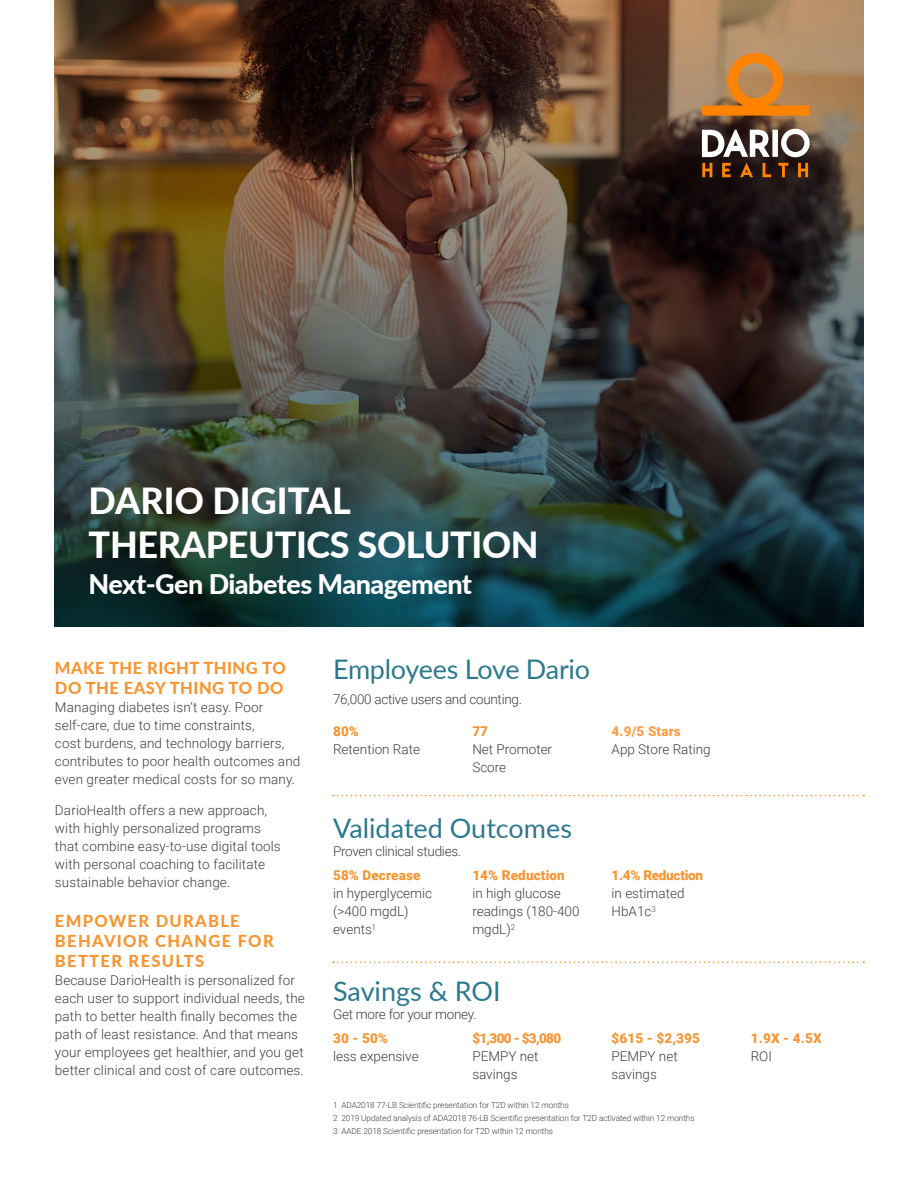
<style>
.page{position:relative;width:918px;height:1188px;background:#fff}
.page>*{position:absolute;margin:0;border:0;box-sizing:border-box;transform-origin:0 0}
.t1{font:800 36px/43.2px "Lato";letter-spacing:-.01em;color:#fff}
.t2{font:27px "Lato";letter-spacing:-.005em;color:#2c798d}
.t3{font:800 27px "Lato";letter-spacing:-.02em;color:#fff}
.t4{font:800 16.5px/19.8px "Lato";letter-spacing:.08em;color:#f79532}
.t5{font:800 16.5px/19.8px "Lato";letter-spacing:.03em;color:#f79532}
.stats{font:300 13.5px/18px "Roboto";letter-spacing:.01em;color:#3e3e3f}
.stats-2{font:300 13.5px "Roboto";letter-spacing:-.02em;color:#3e3e3f}
.t6{font:900 13.5px "Roboto";letter-spacing:.01em;color:#f79532}
.t7{font:900 13.5px "Roboto";letter-spacing:-.02em;color:#f79532}
.t8{font:900 13.5px "Roboto";letter-spacing:.01em;color:#f89f49}
.stats-3{font:300 8.25px "Roboto";letter-spacing:-.01em;color:#3e3e3f}
</style>
<div class="page">
<img style="left:54px;top:0;width:810px;height:626px">
<svg style="left:333px;top:795px;width:531px;height:1px"></svg>
<svg style="left:333px;top:961px;width:531px;height:2px"></svg>
<svg style="left:702px;top:53px;width:107px;height:63px;background:#cc863f"></svg>
<svg style="left:702px;top:129px;width:108px;height:28px"></svg>
<svg style="left:702px;top:163px;width:10px;height:14px"></svg>
<svg style="left:722px;top:163px;width:9px;height:14px"></svg>
<svg style="left:740px;top:163px;width:13px;height:14px"></svg>
<svg style="left:763px;top:163px;width:8px;height:14px"></svg>
<svg style="left:778px;top:163px;width:10px;height:14px"></svg>
<svg style="left:798px;top:163px;width:10px;height:14px"></svg>
<p class="t1" style="left:89px;top:478px;width:452px">DARIO DIGITAL<br>THERAPEUTICS SOLUTION</p>
<p class="t3" style="left:89px;top:564px;width:385px">Next-Gen Diabetes Management</p>
<p class="t5" style="left:55px;top:657px;width:232px">MAKE THE RIGHT THING TO<br>DO THE EASY THING TO DO</p>
<p class="stats" style="left:55px;top:697px;width:247px">Managing diabetes isn’t easy. Poor self-care, due to time constraints,<br>cost burdens, and technology barriers, contributes to poor health outcomes and even greater medical costs for so many.</p>
<p class="stats" style="left:55px;top:801px;width:227px">DarioHealth offers a new approach, with highly personalized programs that combine easy-to-use digital tools with personal coaching to facilitate sustainable behavior change.</p>
<p class="t4" style="left:55px;top:911px;width:220px">EMPOWER DURABLE<br>BEHAVIOR CHANGE FOR<br>BETTER RESULTS</p>
<p class="stats" style="left:55px;top:971px;width:251px">Because DarioHealth is personalized for each user to support individual needs, the path to better health finally becomes the path of least resistance. And that means your employees get healthier, and you get better clinical and cost of care outcomes.</p>
<p class="t2" style="left:333px;top:650px;width:259px">Employees Love Dario</p>
<p class="stats-2" style="left:333px;top:690px;width:190px">76,000 active users and counting.</p>
<p class="t6" style="left:333px;top:721px;width:27px">80%</p>
<p class="stats" style="left:333px;top:739px;width:89px">Retention Rate</p>
<p class="t6" style="left:472px;top:721px;width:17px">77</p>
<p class="stats" style="left:472px;top:739px;width:81px">Net Promoter<br>Score</p>
<p class="t2" style="left:333px;top:809px;width:241px">Validated Outcomes</p>
<p class="stats-2" style="left:333px;top:841px;width:130px">Proven clinical studies.</p>
<p class="t6" style="left:333px;top:866px;width:89px">58% Decrease</p>
<p class="stats" style="left:333px;top:884px;width:101px">in hyperglycemic (&gt;400 mgdL) events<sup>1</sup></p>
<p class="t6" style="left:472px;top:866px;width:94px">14% Reduction</p>
<p class="stats" style="left:472px;top:884px;width:109px">in high glucose readings (180-400 mgdL)<sup>2</sup></p>
<p class="t2" style="left:333px;top:972px;width:169px">Savings &amp; ROI</p>
<p class="stats-2" style="left:333px;top:1004px;width:145px">Get more for your money.</p>
<p class="t6" style="left:333px;top:1029px;width:57px">30 - 50%</p>
<p class="stats" style="left:333px;top:1047px;width:87px">less expensive</p>
<p class="t6" style="left:472px;top:1029px;width:90px">$1,300 - $3,080</p>
<p class="stats" style="left:472px;top:1047px;width:68px">PEMPY net savings</p>
<p class="t8" style="left:612px;top:721px;width:71px">4.9/5 Stars</p>
<p class="stats" style="left:612px;top:739px;width:101px">App Store Rating</p>
<p class="t7" style="left:612px;top:866px;width:93px">1.4% Reduction</p>
<p class="stats" style="left:612px;top:884px;width:74px">in estimated<br>HbA1c<sup>3</sup></p>
<p class="t6" style="left:612px;top:1029px;width:90px">$615 - $2,395</p>
<p class="stats" style="left:612px;top:1047px;width:68px">PEMPY net savings</p>
<p class="stats-3" style="left:333px;top:1099px;width:237px">1 ADA2018 77-LB Scientific presentation for T2D within 12 months</p>
<p class="stats-3" style="left:333px;top:1113px;width:363px">2 2019 Updated analysis of ADA2018 76-LB Scientific presentation for T2D activated within 12 months</p>
<p class="stats-3" style="left:333px;top:1126px;width:222px">3 AADE 2018 Scientific presentation for T2D within 12 months</p>
<p class="t6" style="left:751px;top:1029px;width:72px">1.9X - 4.5X</p>
<p class="stats" style="left:751px;top:1047px;width:23px">ROI</p>
</div>
